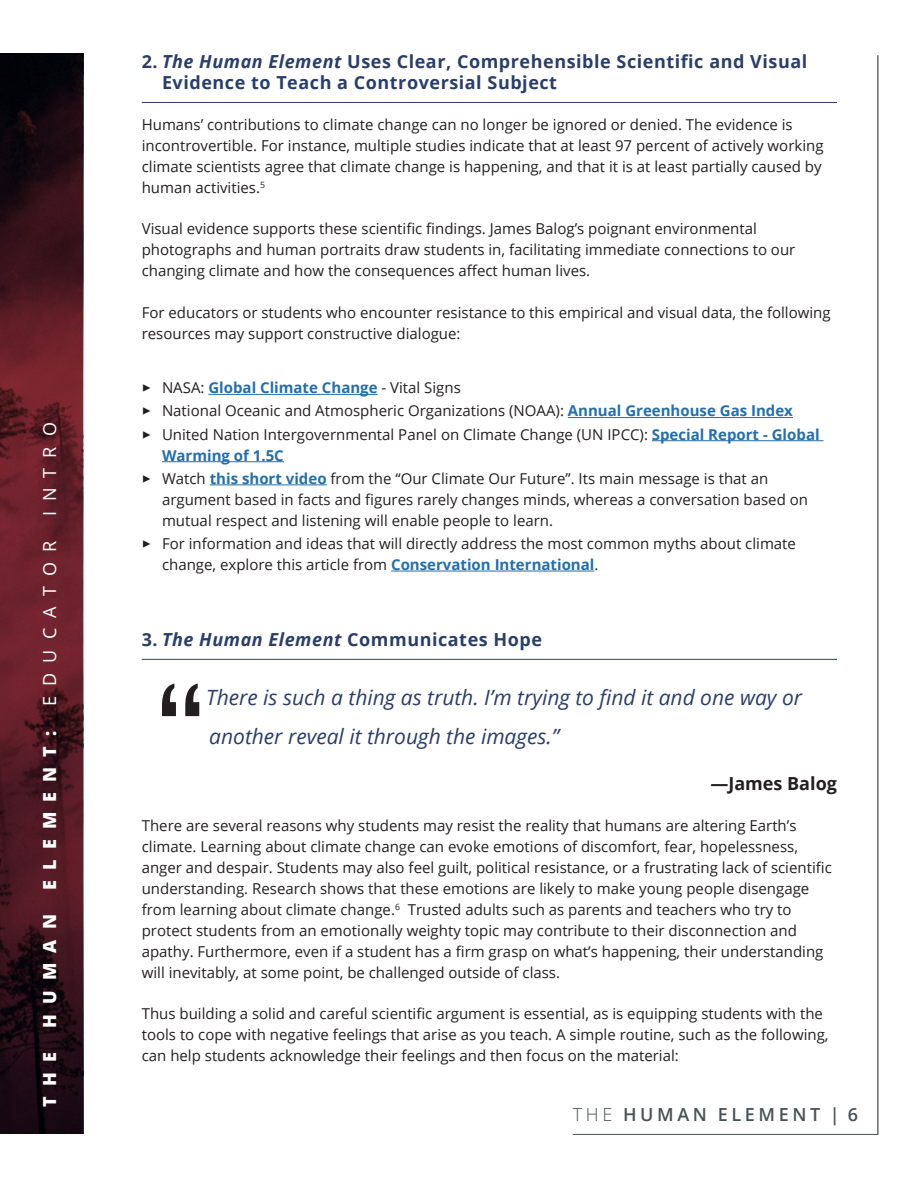
<style>
.page{position:relative;width:918px;height:1188px;background:#fff}
.page>*{position:absolute;margin:0;border:0;box-sizing:border-box;transform-origin:0 0}
.quote{font:129px "Lucida Grande";color:#231f20}
.quote-2{font:italic 21px/39px "Open Sans";color:#2a3e6b}
.t1{font:700 18px/21px "Open Sans";letter-spacing:.03em;color:#2a3e6b}
.t2{font:600 18px "Open Sans";letter-spacing:.2em;color:#495254}
.t3{font:800 18px "Open Sans";letter-spacing:.56em;color:#fff}
.t4{font:18px "Open Sans";letter-spacing:.56em;color:#fff}
.quoter{font:700 18px "Open Sans";color:#231f20}
.body{font:15px/21px "Open Sans";color:#231f20}
.t5{font:700 15px "Open Sans";color:#226fad}
.s1{font-style:italic}
.s2{color:#231f20}
.s3{font-weight:400;color:#231f20}
.s4{font-weight:700;color:#226fad}
.s5{font-weight:300}
</style>
<div class="page">
<hr style="left:878px;top:55px;width:1px;height:1079px;background:#231f20">
<hr style="left:573px;top:1134px;width:305px;height:1px;background:#495254">
<img style="left:0;top:54px;width:83px;height:1080px">
<hr style="left:142px;top:102px;width:695px;height:1px;background:#2a3e6b">
<hr style="left:208px;top:394px;width:170px;height:1px;background:#226fad">
<hr style="left:568px;top:417px;width:225px;height:1px;background:#226fad">
<hr style="left:652px;top:440px;width:172px;height:1px;background:#226fad">
<hr style="left:162px;top:461px;width:122px;height:1px;background:#226fad">
<hr style="left:210px;top:485px;width:117px;height:1px;background:#226fad">
<hr style="left:391px;top:571px;width:203px;height:1px;background:#226fad">
<hr style="left:142px;top:659px;width:695px;height:1px;background:#2a3e6b">
<p class="t4" style="left:37px;top:516px;width:96px;rotate:-90deg">INTRO</p>
<p class="t4" style="left:37px;top:706px;width:166px;rotate:-90deg">EDUCATOR</p>
<p class="t3" style="left:36px;top:890px;width:160px;rotate:-90deg">ELEMENT:</p>
<p class="t3" style="left:36px;top:1028px;width:115px;rotate:-90deg">HUMAN</p>
<p class="t3" style="left:36px;top:1107px;width:56px;rotate:-90deg">THE</p>
<p class="t1" style="left:162px;top:50px;width:647px;text-indent:-20px">2. <span class="s1">The Human Element</span> Uses Clear, Comprehensible Scientific and Visual<br>Evidence to Teach a Controversial Subject</p>
<p class="body" style="left:142px;top:114px;width:683px">Humans’ contributions to climate change can no longer be ignored or denied. The evidence is incontrovertible. For instance, multiple studies indicate that at least 97 percent of actively working climate scientists agree that climate change is happening, and that it is at least partially caused by human activities.<sup>5</sup></p>
<p class="body" style="left:142px;top:218px;width:655px">Visual evidence supports these scientific findings. James Balog’s poignant environmental photographs and human portraits draw students in, facilitating immediate connections to our changing climate and how the consequences affect human lives.</p>
<p class="body" style="left:142px;top:301px;width:690px">For educators or students who encounter resistance to this empirical and visual data, the following resources may support constructive dialogue:</p>
<p class="t5" style="left:142px;top:377px;width:321px"><span class="s2">✓</span> <span class="s3">NASA:</span> Global Climate Change <span class="s3">- Vital Signs</span></p>
<p class="body" style="left:142px;top:400px;width:653px">✓ National Oceanic and Atmospheric Organizations (NOAA): <span class="s4">Annual Greenhouse Gas Index</span></p>
<p class="body" style="left:162px;top:423px;width:659px;text-indent:-20px">✓ United Nation Intergovernmental Panel on Climate Change (UN IPCC): <span class="s4">Special Report - Global<br>Warming of 1.5C</span></p>
<p class="body" style="left:162px;top:467px;width:648px;text-indent:-20px">✓ Watch <span class="s4">this short video</span> from the “Our Climate Our Future”. Its main message is that an argument based in facts and figures rarely changes minds, whereas a conversation based on mutual respect and listening will enable people to learn.</p>
<p class="body" style="left:162px;top:533px;width:636px;text-indent:-20px">✓ For information and ideas that will directly address the most common myths about climate change, explore this article from <span class="s4">Conservation International</span>.</p>
<p class="t1" style="left:142px;top:628px;width:402px">3. <span class="s1">The Human Element</span> Communicates Hope</p>
<p class="quote" style="left:155px;top:663px;width:53px">“</p>
<p class="quote-2" style="left:206px;top:677px;width:597px">There is such a thing as truth. I’m trying to find it and one way or another reveal it through the images.”</p>
<p class="quoter" style="left:710px;top:770px;width:128px">—James Balog</p>
<p class="body" style="left:142px;top:815px;width:692px">There are several reasons why students may resist the reality that humans are altering Earth’s climate. Learning about climate change can evoke emotions of discomfort, fear, hopelessness, anger and despair. Students may also feel guilt, political resistance, or a frustrating lack of scientific understanding. Research shows that these emotions are likely to make young people disengage from learning about climate change.<sup>6</sup> Trusted adults such as parents and teachers who try to protect students from an emotionally weighty topic may contribute to their disconnection and apathy. Furthermore, even if a student has a firm grasp on what’s happening, their understanding will inevitably, at some point, be challenged outside of class.</p>
<p class="body" style="left:142px;top:1003px;width:688px">Thus building a solid and careful scientific argument is essential, as is equipping students with the tools to cope with negative feelings that arise as you teach. A simple routine, such as the following, can help students acknowledge their feelings and then focus on the material:</p>
<p class="t2" style="left:573px;top:1102px;width:287px"><span class="s5">THE</span> HUMAN ELEMENT | 6</p>
</div>
